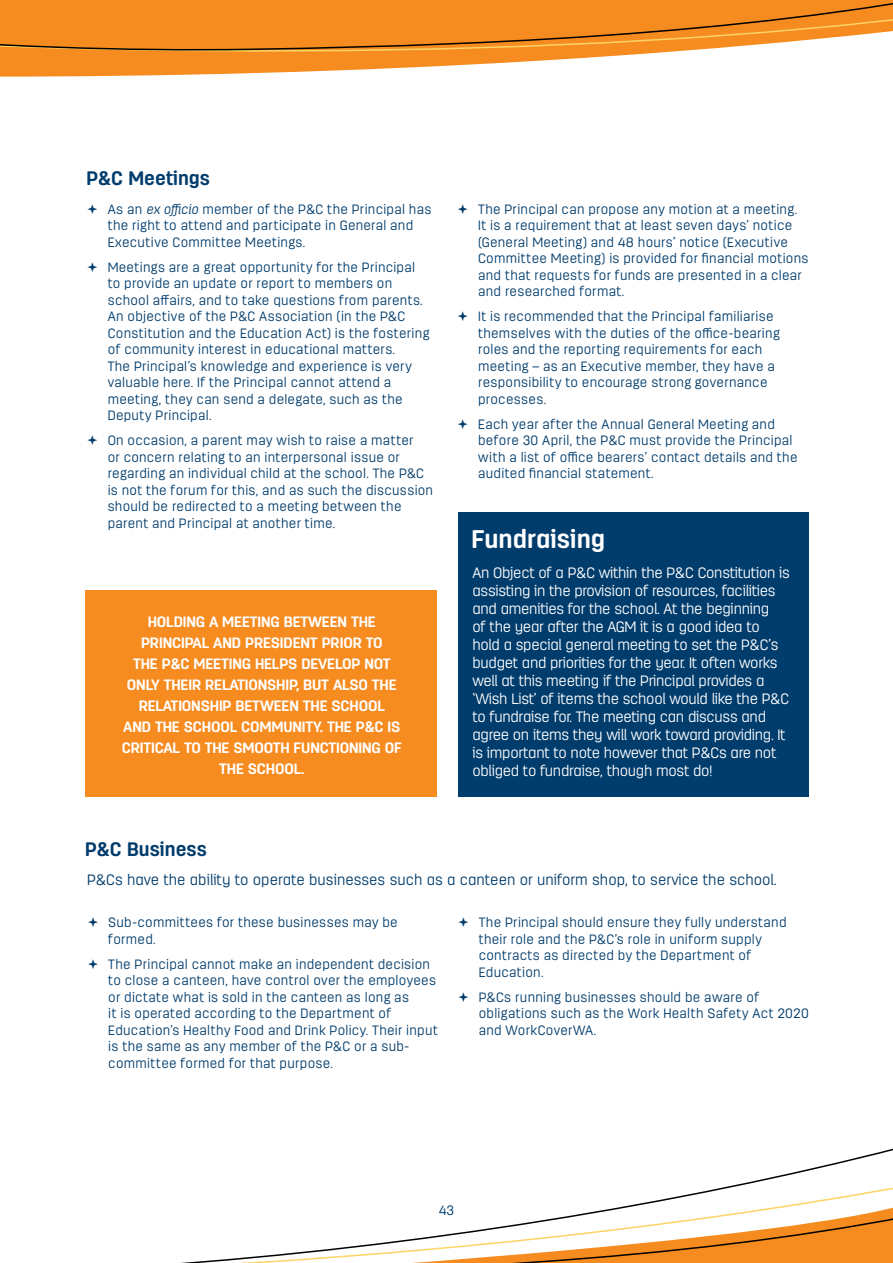
<style>
.page{position:relative;width:893px;height:1263px;background:#fff}
.page>*{position:absolute;margin:0;border:0;box-sizing:border-box;transform-origin:0 0}
.t1{font:700 25.5px "Antartida Rounded";color:#fff}
.t2{font:700 19.5px "Antartida Rounded";color:#003c6c}
.t3{font:300 15px/18px "Antartida Rounded";letter-spacing:-.02em;color:#fff}
.t4{font:700 15px/21px "Antartida Rounded";letter-spacing:-.01em;color:#fff;text-align:center}
.t5{font:300 15px "Antartida Rounded";color:#003c6c}
.t6{font:300 13.5px/16.5px "Antartida Rounded";letter-spacing:.02em;color:#003c6c}
.s1{font-style:italic}
</style>
<div class="page">
<svg style="left:0;top:58px;width:582px;height:19px"></svg>
<svg style="left:0;top:0;width:893px;height:58px"></svg>
<svg style="left:181px;top:1148px;width:712px;height:115px"></svg>
<div style="left:458px;top:512px;width:350px;height:285px;background:#003c6c"></div>
<div style="left:85px;top:590px;width:352px;height:207px;background:#f68b1f"></div>
<h2 class="t2" style="left:86px;top:167px;width:125px">P&amp;C Meetings</h2>
<p class="t6" style="left:108px;top:201px;width:325px">As an <span class="s1">ex officio</span> member of the P&amp;C the Principal has the right to attend and participate in General and<br>Executive Committee Meetings.</p>
<p class="t6" style="left:108px;top:259px;width:323px">Meetings are a great opportunity for the Principal to provide an update or report to members on school affairs, and to take questions from parents.<br>An objective of the P&amp;C Association (in the P&amp;C Constitution and the Education Act) is the fostering of community interest in educational matters.<br>The Principal’s knowledge and experience is very valuable here. If the Principal cannot attend a meeting, they can send a delegate, such as the Deputy Principal.</p>
<p class="t6" style="left:108px;top:433px;width:327px">On occasion, a parent may wish to raise a matter<br>or concern relating to an interpersonal issue or regarding an individual child at the school. The P&amp;C is not the forum for this, and as such the discussion should be redirected to a meeting between the parent and Principal at another time.</p>
<p class="t4" style="left:122px;top:612px;width:282px">HOLDING A MEETING BETWEEN THE<br>PRINCIPAL AND PRESIDENT PRIOR TO<br>THE P&amp;C MEETING HELPS DEVELOP NOT<br>ONLY THEIR RELATIONSHIP, BUT ALSO THE<br>RELATIONSHIP BETWEEN THE SCHOOL<br>AND THE SCHOOL COMMUNITY. THE P&amp;C IS<br>CRITICAL TO THE SMOOTH FUNCTIONING OF<br>THE SCHOOL.</p>
<h2 class="t2" style="left:85px;top:838px;width:123px">P&amp;C Business</h2>
<p class="t6" style="left:478px;top:201px;width:332px">The Principal can propose any motion at a meeting.<br>It is a requirement that at least seven days’ notice (General Meeting) and 48 hours’ notice (Executive Committee Meeting) is provided for financial motions and that requests for funds are presented in a clear and researched format.</p>
<p class="t6" style="left:478px;top:309px;width:303px">It is recommended that the Principal familiarise themselves with the duties of the office-bearing roles and the reporting requirements for each meeting – as an Executive member, they have a responsibility to encourage strong governance processes.</p>
<p class="t6" style="left:478px;top:416px;width:321px">Each year after the Annual General Meeting and before 30 April, the P&amp;C must provide the Principal with a list of office bearers’ contact details and the audited financial statement.</p>
<h1 class="t1" style="left:472px;top:525px;width:135px">Fundraising</h1>
<p class="t3" style="left:472px;top:564px;width:319px">An Object of a P&amp;C within the P&amp;C Constitution is assisting in the provision of resources, facilities and amenities for the school. At the beginning<br>of the year after the AGM it is a good idea to hold a special general meeting to set the P&amp;C’s budget and priorities for the year. It often works well at this meeting if the Principal provides a ‘Wish List’ of items the school would like the P&amp;C to fundraise for. The meeting can discuss and agree on items they will work toward providing. It is important to note however that P&amp;Cs are not obliged to fundraise, though most do!</p>
<p class="t5" style="left:87px;top:872px;width:690px">P&amp;Cs have the ability to operate businesses such as a canteen or uniform shop, to service the school.</p>
<p class="t6" style="left:108px;top:914px;width:291px">Sub-committees for these businesses may be formed.</p>
<p class="t6" style="left:108px;top:956px;width:331px">The Principal cannot make an independent decision to close a canteen, have control over the employees or dictate what is sold in the canteen as long as<br>it is operated according to the Department of Education’s Healthy Food and Drink Policy. Their input is the same as any member of the P&amp;C or a sub&shy;committee formed for that purpose.</p>
<p class="t6" style="left:479px;top:914px;width:309px">The Principal should ensure they fully understand their role and the P&amp;C’s role in uniform supply contracts as directed by the Department of Education.</p>
<p class="t6" style="left:479px;top:989px;width:332px">P&amp;Cs running businesses should be aware of obligations such as the Work Health Safety Act 2020 and WorkCoverWA.</p>
<p class="t6" style="left:439px;top:1202px;width:17px">43</p>
</div>
